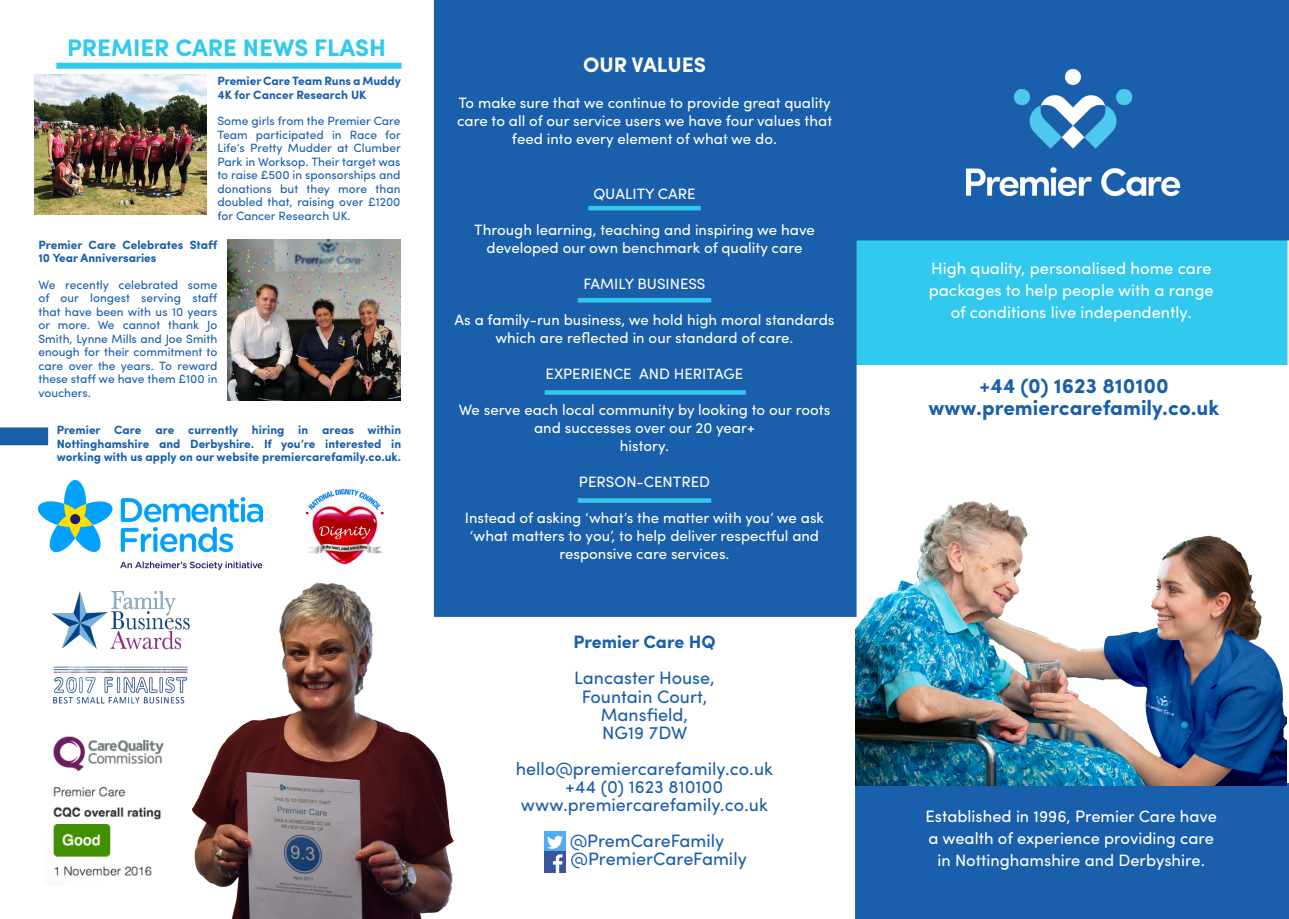
<style>
.page{position:relative;width:1289px;height:919px;background:#fff}
.page>*{position:absolute;margin:0;border:0;box-sizing:border-box;transform-origin:0 0}
.Page_Header_-_Blue{font:700 24px "Sofia Pro";color:#32c9ee}
.t1{font:700 21px "Sofia Pro";color:#195fac}
.t2{font:700 21px "Sofia Pro";color:#fff}
.t3{font:18px "Sofia Pro";color:#195fac}
.t4{font:700 18px "Sofia Pro";color:#195fac}
.Bulleted_List{font:16.5px/22.2px "Sofia Pro";color:#fff;text-align:center}
.t5{font:15px/18px "Sofia Pro";color:#fff;text-align:center}
.Bulleted_List-2{font:12px/13.5px "Sofia Pro";color:#195fac;text-align:justify}
.Bulleted_List-3{font:700 12px/13.5px "Sofia Pro";color:#195fac}
</style>
<div class="page">
<div style="left:854px;top:145px;width:432px;height:219px;background:#32c9ee"></div>
<div style="left:56px;top:63px;width:345px;height:6px;background:#32c9ee"></div>
<div style="left:434px;top:1px;width:421px;height:615px;background:#195fac"></div>
<hr style="left:588px;top:206px;width:112px;height:4px;background:#32c9ee">
<hr style="left:577px;top:298px;width:134px;height:4px;background:#32c9ee">
<svg style="left:544px;top:390px;width:201px;height:4px"></svg>
<svg style="left:577px;top:498px;width:134px;height:4px"></svg>
<div style="left:854px;top:1px;width:434px;height:239px;background:#195fac"></div>
<div style="left:853px;top:0;width:435px;height:240px;border:2px solid #195fac"></div>
<img style="left:966px;top:68px;width:215px;height:129px">
<img style="left:53px;top:736px;width:111px;height:140px">
<img style="left:305px;top:488px;width:79px;height:95px">
<img style="left:39px;top:480px;width:223px;height:89px">
<img style="left:34px;top:74px;width:173px;height:140px">
<img style="left:191px;top:583px;width:272px;height:335px">
<img style="left:544px;top:831px;width:21px;height:41px">
<img style="left:228px;top:240px;width:172px;height:161px">
<div style="left:855px;top:783px;width:433px;height:135px;background:#195fac"></div>
<div style="left:1px;top:428px;width:46px;height:16px;background:#195fac"></div>
<div style="left:0;top:427px;width:48px;height:18px;border:2px solid #195fac"></div>
<img style="left:52px;top:583px;width:155px;height:137px">
<img style="left:855px;top:497px;width:431px;height:288px">
<p class="Page_Header_-_Blue" style="left:67px;top:29px;width:320px">PREMIER CARE NEWS FLASH</p>
<p class="Bulleted_List-3" style="left:217px;top:74px;width:185px">Premier Care Team Runs a Muddy<br>4K for Cancer Research UK</p>
<p class="Bulleted_List-2" style="left:217px;top:113px;width:185px">Some girls from the Premier Care Team participated in Race for Life’s Pretty Mudder at Clumber Park in Worksop. Their target was to raise £500 in sponsorships and donations but they more than doubled that, raising over £1200 for Cancer Research UK.</p>
<p class="Bulleted_List-3" style="left:38px;top:237px;width:180px">Premier Care Celebrates Staff<br>10 Year Anniversaries</p>
<p class="Bulleted_List-2" style="left:38px;top:277px;width:180px">We recently celebrated some of our longest serving staff that have been with us 10 years or more. We cannot thank Jo Smith, Lynne Mills and Joe Smith enough for their commitment to care over the years. To reward these staff we have them £100 in vouchers.</p>
<p class="Bulleted_List-3" style="left:57px;top:422px;width:346px;text-align:justify">Premier Care are currently hiring in areas within Nottinghamshire and Derbyshire. If you’re interested in working with us apply on our website premiercarefamily.co.uk.</p>
<p class="t2" style="left:583px;top:49px;width:124px">OUR VALUES</p>
<p class="t5" style="left:457px;top:93px;width:377px">To make sure that we continue to provide great quality care to all of our service users we have four values that feed into every element of what we do.</p>
<p class="t5" style="left:593px;top:183px;width:104px">QUALITY CARE</p>
<p class="t5" style="left:474px;top:219px;width:342px">Through learning, teaching and inspiring we have</p>
<p class="t5" style="left:486px;top:237px;width:317px">developed our own benchmark of quality care</p>
<p class="t5" style="left:583px;top:273px;width:124px">FAMILY BUSINESS</p>
<p class="t5" style="left:454px;top:309px;width:381px">As a family-run business, we hold high moral standards which are reflected in our standard of care.</p>
<p class="t5" style="left:545px;top:363px;width:199px">EXPERIENCE AND HERITAGE</p>
<p class="t5" style="left:458px;top:399px;width:373px">We serve each local community by looking to our roots and successes over our 20 year+</p>
<p class="t5" style="left:619px;top:435px;width:51px">history.</p>
<p class="t5" style="left:579px;top:471px;width:133px">PERSON-CENTRED</p>
<p class="t5" style="left:465px;top:507px;width:361px">Instead of asking ‘what’s the matter with you’ we ask ‘what matters to you’, to help deliver respectful and responsive care services.</p>
<p class="t4" style="left:573px;top:628px;width:144px">Premier Care HQ</p>
<p class="t3" style="left:574px;top:664px;width:142px">Lancaster House,</p>
<p class="t3" style="left:581px;top:682px;width:127px">Fountain Court,</p>
<p class="t3" style="left:601px;top:700px;width:89px">Mansfield,</p>
<p class="t3" style="left:602px;top:718px;width:87px">NG19 7DW</p>
<p class="t3" style="left:516px;top:754px;width:259px">hello@premiercarefamily.co.uk</p>
<p class="t3" style="left:565px;top:772px;width:159px">+44 (0) 1623 810100</p>
<p class="t3" style="left:521px;top:790px;width:249px">www.premiercarefamily.co.uk</p>
<p class="t3" style="left:569px;top:826px;width:156px">@PremCareFamily</p>
<p class="t3" style="left:570px;top:844px;width:178px">@PremierCareFamily</p>
<p class="Bulleted_List" style="left:928px;top:255px;width:286px">High quality, personalised home care packages to help people with a range of conditions live independently.</p>
<p class="t1" style="left:979px;top:370px;width:191px">+44 (0) 1623 810100</p>
<p class="t1" style="left:928px;top:391px;width:292px">www.premiercarefamily.co.uk</p>
<p class="Bulleted_List" style="left:925px;top:803px;width:293px">Established in 1996, Premier Care have a wealth of experience providing care in Nottinghamshire and Derbyshire.</p>
</div>
